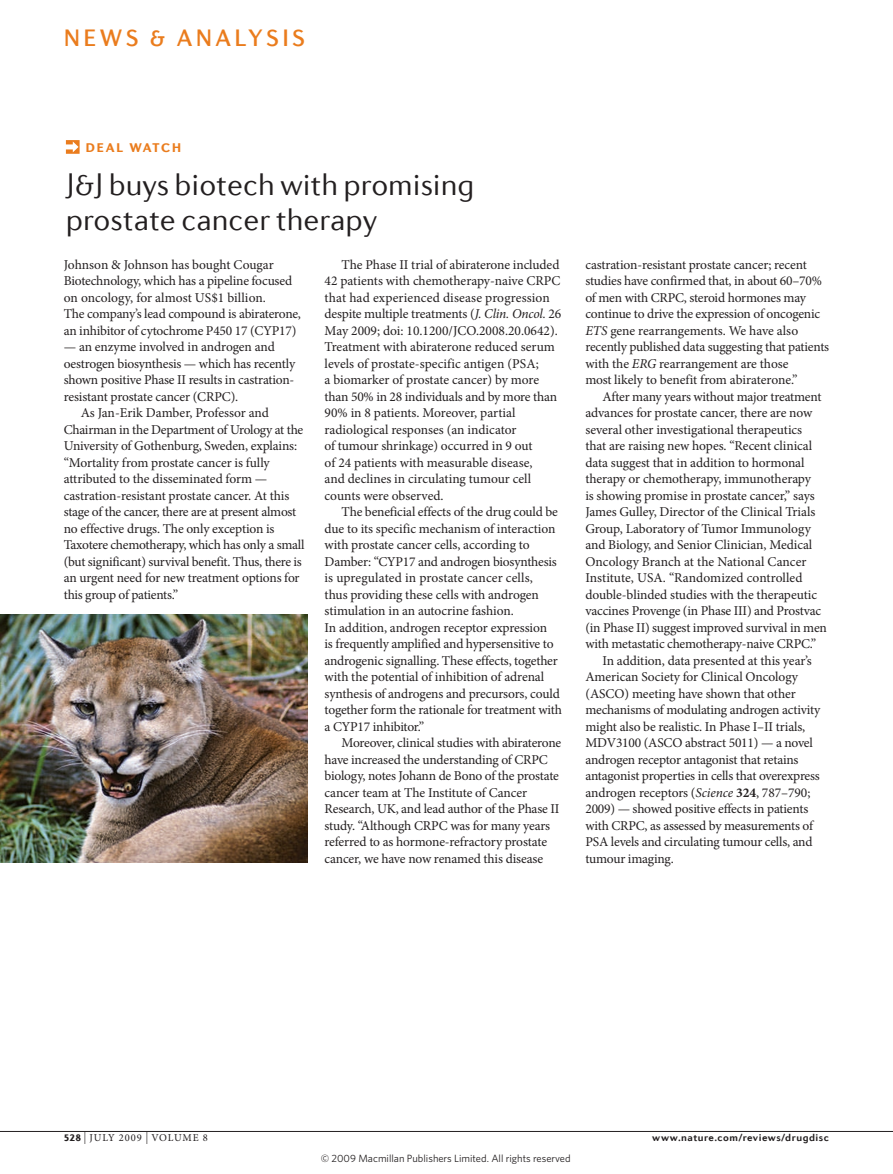
<style>
.page{position:relative;width:893px;height:1174px;background:#fff}
.page>*{position:absolute;margin:0;border:0;box-sizing:border-box;transform-origin:0 0}
.t1{font:300 31.5px/34.5px "Diverda Sans Com";color:#231f20}
.t2{font:500 24px "Diverda Sans Com";letter-spacing:.14em;color:#ea7c1d}
.t3{font:13.5px/16.5px "Minion Pro";letter-spacing:-.01em;color:#231f20}
.t4{font:900 12.75px "Diverda Sans Com";letter-spacing:.14em;color:#ea7c1d}
.t5{font:10.5px "Whitney";color:#231f20}
.t6{font:700 10.5px "Diverda Sans Com";letter-spacing:.045em;color:#231f20}
.t7{font:10.5px "Minion Pro";letter-spacing:.085em;color:#231f20}
.s1{font-style:italic}
.s2{font-weight:700}
.s3{font-family:"Diverda Sans Com";font-weight:900}
.s4{font-size:12px}
</style>
<div class="page">
<img style="left:0;top:614px;width:308px;height:248px">
<hr style="left:0;top:1131px;width:893px;height:1px;background:#231f20">
<svg style="left:66px;top:140px;width:14px;height:14px"></svg>
<h2 class="t2" style="left:64px;top:24px;width:243px">NEWS &amp; ANALYSIS</h2>
<p class="t4" style="left:86px;top:140px;width:97px">DEAL WATCH</p>
<h1 class="t1" style="left:66px;top:167px;width:410px">J&amp;J buys biotech with promising prostate cancer therapy</h1>
<p class="t3" style="left:64px;top:256px;width:239px">Johnson &amp; Johnson has bought Cougar Biotechnology, which has a pipeline focused on oncology, for almost US$1 billion.<br>The company’s lead compound is abiraterone, an inhibitor of cytochrome P450 17 (CYP17)</p>
<p class="t3" style="left:64px;top:339px;width:213px">— an enzyme involved in androgen and</p>
<p class="t3" style="left:64px;top:355px;width:233px">oestrogen biosynthesis — which has recently</p>
<p class="t3" style="left:64px;top:372px;width:232px">shown positive Phase II results in castration-</p>
<p class="t3" style="left:64px;top:388px;width:176px">resistant prostate cancer (CRPC).</p>
<p class="t3" style="left:81px;top:405px;width:190px">As Jan-Erik Damber, Professor and</p>
<p class="t3" style="left:64px;top:421px;width:241px">Chairman in the Department of Urology at the</p>
<p class="t3" style="left:64px;top:438px;width:235px">University of Gothenburg, Sweden, explains:</p>
<p class="t3" style="left:64px;top:454px;width:208px">“Mortality from prostate cancer is fully</p>
<p class="t3" style="left:64px;top:471px;width:205px">attributed to the disseminated form —</p>
<p class="t3" style="left:64px;top:487px;width:227px">castration-resistant prostate cancer. At this</p>
<p class="t3" style="left:64px;top:504px;width:234px">stage of the cancer, there are at present almost</p>
<p class="t3" style="left:64px;top:520px;width:212px">no effective drugs. The only exception is</p>
<p class="t3" style="left:64px;top:537px;width:242px">Taxotere chemotherapy, which has only a small</p>
<p class="t3" style="left:64px;top:553px;width:240px">(but significant) survival benefit. Thus, there is</p>
<p class="t3" style="left:64px;top:570px;width:237px">an urgent need for new treatment options for</p>
<p class="t3" style="left:64px;top:586px;width:116px">this group of patients.”</p>
<p class="t3" style="left:325px;top:256px;width:238px;text-indent:17px">The Phase II trial of abiraterone included 42 patients with chemotherapy-naive CRPC that had experienced disease progression despite multiple treatments (<span class="s1">J. Clin. Oncol.</span> 26<br>May 2009; doi: 10.1200/JCO.2008.20.0642).<br>Treatment with abiraterone reduced serum levels of prostate-specific antigen (PSA;<br>a biomarker of prostate cancer) by more than 50% in 28 individuals and by more than 90% in 8 patients. Moreover, partial radiological responses (an indicator<br>of tumour shrinkage) occurred in 9 out<br>of 24 patients with measurable disease,<br>and declines in circulating tumour cell counts were observed.</p>
<p class="t3" style="left:325px;top:504px;width:239px;text-indent:17px">The beneficial effects of the drug could be due to its specific mechanism of interaction with prostate cancer cells, according to Damber: “CYP17 and androgen biosynthesis is upregulated in prostate cancer cells,<br>thus providing these cells with androgen stimulation in an autocrine fashion.<br>In addition, androgen receptor expression<br>is frequently amplified and hypersensitive to androgenic signalling. These effects, together with the potential of inhibition of adrenal synthesis of androgens and precursors, could together form the rationale for treatment with a CYP17 inhibitor.”</p>
<p class="t3" style="left:325px;top:735px;width:238px;text-indent:17px">Moreover, clinical studies with abiraterone have increased the understanding of CRPC biology, notes Johann de Bono of the prostate cancer team at The Institute of Cancer Research, UK, and lead author of the Phase II study. “Although CRPC was for many years referred to as hormone-refractory prostate cancer, we have now renamed this disease</p>
<p class="t3" style="left:585px;top:256px;width:245px">castration-resistant prostate cancer; recent studies have confirmed that, in about 60–70% of men with CRPC, steroid hormones may continue to drive the expression of oncogenic <span class="s1">ETS</span> gene rearrangements. We have also recently published data suggesting that patients with the <span class="s1">ERG</span> rearrangement are those<br>most likely to benefit from abiraterone.”</p>
<p class="t3" style="left:602px;top:388px;width:221px">After many years without major treatment</p>
<p class="t3" style="left:585px;top:405px;width:228px">advances for prostate cancer, there are now</p>
<p class="t3" style="left:585px;top:421px;width:218px">several other investigational therapeutics</p>
<p class="t3" style="left:585px;top:438px;width:228px">that are raising new hopes. “Recent clinical</p>
<p class="t3" style="left:585px;top:454px;width:221px">data suggest that in addition to hormonal</p>
<p class="t3" style="left:585px;top:471px;width:227px">therapy or chemotherapy, immunotherapy</p>
<p class="t3" style="left:585px;top:487px;width:231px">is showing promise in prostate cancer,” says</p>
<p class="t3" style="left:585px;top:504px;width:231px">James Gulley, Director of the Clinical Trials</p>
<p class="t3" style="left:585px;top:520px;width:227px">Group, Laboratory of Tumor Immunology</p>
<p class="t3" style="left:585px;top:537px;width:228px">and Biology, and Senior Clinician, Medical</p>
<p class="t3" style="left:585px;top:553px;width:223px">Oncology Branch at the National Cancer</p>
<p class="t3" style="left:585px;top:570px;width:219px">Institute, USA. “Randomized controlled</p>
<p class="t3" style="left:585px;top:586px;width:233px">double-blinded studies with the therapeutic</p>
<p class="t3" style="left:585px;top:603px;width:237px">vaccines Provenge (in Phase III) and Prostvac</p>
<p class="t3" style="left:585px;top:619px;width:243px">(in Phase II) suggest improved survival in men</p>
<p class="t3" style="left:585px;top:636px;width:232px">with metastatic chemotherapy-naive CRPC.”</p>
<p class="t3" style="left:602px;top:652px;width:211px">In addition, data presented at this year’s</p>
<p class="t3" style="left:585px;top:669px;width:214px">American Society for Clinical Oncology</p>
<p class="t3" style="left:585px;top:685px;width:212px">(ASCO) meeting have shown that other</p>
<p class="t3" style="left:585px;top:702px;width:236px">mechanisms of modulating androgen activity</p>
<p class="t3" style="left:585px;top:718px;width:221px">might also be realistic. In Phase I–II trials,</p>
<p class="t3" style="left:585px;top:735px;width:229px">MDV3100 (ASCO abstract 5011) — a novel</p>
<p class="t3" style="left:585px;top:751px;width:215px">androgen receptor antagonist that retains</p>
<p class="t3" style="left:585px;top:768px;width:236px">antagonist properties in cells that overexpress</p>
<p class="t3" style="left:585px;top:784px;width:227px">androgen receptors (<span class="s1">Science</span> <span class="s2">324</span>, 787–790;</p>
<p class="t3" style="left:585px;top:801px;width:224px">2009) — showed positive effects in patients</p>
<p class="t3" style="left:585px;top:817px;width:229px">with CRPC, as assessed by measurements of</p>
<p class="t3" style="left:585px;top:834px;width:229px">PSA levels and circulating tumour cells, and</p>
<p class="t3" style="left:585px;top:850px;width:90px">tumour imaging.</p>
<p class="t7" style="left:64px;top:1130px;width:146px"><span class="s3">528</span> <span class="s4">|</span> JULY 2009 <span class="s4">|</span> VOLUME 8</p>
<p class="t6" style="left:652px;top:1130px;width:178px">www.nature.com/reviews/drugdisc</p>
<p class="t5" style="left:321px;top:1152px;width:251px">© 2009 Macmillan Publishers Limited. All rights reserved</p>
</div>
